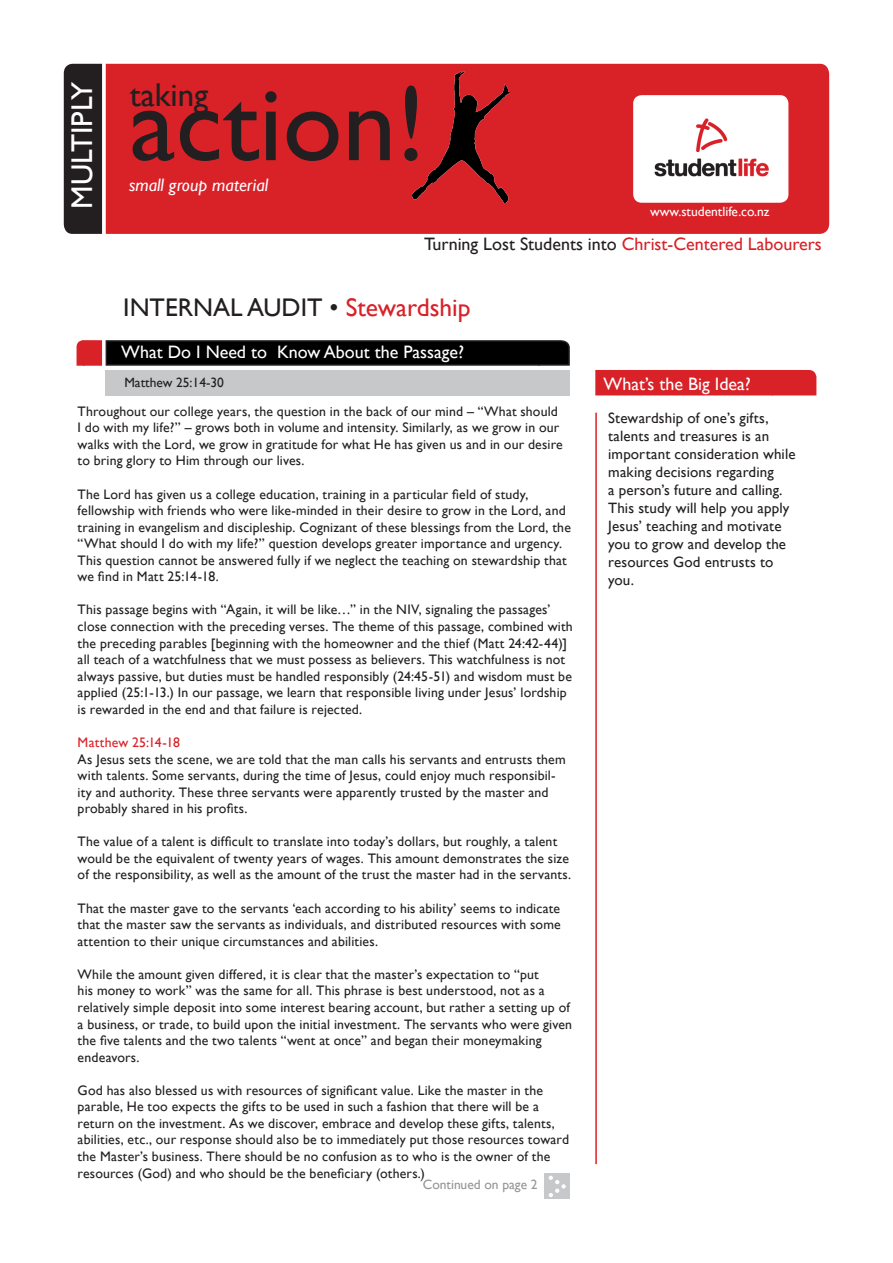
<style>
.page{position:relative;width:893px;height:1263px;background:#fff}
.page>*{position:absolute;margin:0;border:0;box-sizing:border-box;transform-origin:0 0}
.t1{font:108px "Gill Sans";color:#231f20}
.t2{font:33px "Gill Sans";color:#231f20}
.t3{font:30px "Gill Sans";color:#fff}
.t4{font:25.5px "Gill Sans";color:#231f20}
.t5{font:18px "Gill Sans";color:#fff}
.t6{font:18px "Gill Sans";color:#d92128}
.t7{font:italic 18px "Gill Sans";color:#fff}
.Sidebar_text{font:15px/18px "Gill Sans";letter-spacing:.01em;color:#231f20}
.Main_text{font:13.8px/16.5px "Gill Sans";letter-spacing:.01em;color:#231f20}
.Main_subheads{font:13.8px "Gill Sans";letter-spacing:.01em;color:#d92128}
.t8{font:13.5px "Gill Sans";color:#fff}
.t9{font:13.5px "Gill Sans";color:#939598}
.t10{font:13.5px "Gill Sans";color:#231f20}
.s1{color:#231f20}
.s2{color:#d92128}
</style>
<div class="page">
<svg style="left:76px;top:340px;width:494px;height:26px;background:#160c0c"></svg>
<div style="left:106px;top:370px;width:464px;height:25px;background:#c7c8ca"></div>
<hr style="left:595px;top:413px;width:2px;height:751px;background:#d92128">
<div style="left:544px;top:1174px;width:26px;height:25px;background:#c7c8ca"></div>
<svg style="left:549px;top:1176px;width:17px;height:21px"></svg>
<div style="left:595px;top:370px;width:222px;height:26px;background:#d92128"></div>
<div style="left:105px;top:63px;width:725px;height:171px;background:#d92128"></div>
<div style="left:64px;top:64px;width:38px;height:170px;background:#231f20"></div>
<img style="left:413px;top:71px;width:96px;height:131px">
<div style="left:633px;top:95px;width:155px;height:108px;background:#fff;border-radius:9px"></div>
<img style="left:654px;top:118px;width:115px;height:59px">
<p class="t3" style="left:65px;top:209px;width:128px;rotate:-90deg">MULTIPLY</p>
<p class="t2" style="left:130px;top:76px;width:80px">taking</p>
<p class="t1" style="left:130px;top:61px;width:297px">action!</p>
<p class="t7" style="left:129px;top:175px;width:141px">small group material</p>
<p class="t8" style="left:650px;top:203px;width:121px">www.studentlife.co.nz</p>
<p class="t6" style="left:424px;top:233px;width:399px"><span class="s1">Turning Lost Students into</span> Christ-Centered Labourers</p>
<p class="t4" style="left:123px;top:293px;width:349px">INTERNAL AUDIT • <span class="s2">Stewardship</span></p>
<p class="t5" style="left:121px;top:341px;width:344px">What Do I Need to Know About the Passage?</p>
<p class="t10" style="left:124px;top:375px;width:101px">Matthew 25:14-30</p>
<p class="Main_text" style="left:78px;top:403px;width:487px">Throughout our college years, the question in the back of our mind – “What should I do with my life?” – grows both in volume and intensity. Similarly, as we grow in our walks with the Lord, we grow in gratitude for what He has given us and in our desire to bring glory to Him through our lives.</p>
<p class="Main_text" style="left:78px;top:486px;width:495px">The Lord has given us a college education, training in a particular field of study, fellowship with friends who were like-minded in their desire to grow in the Lord, and training in evangelism and discipleship. Cognizant of these blessings from the Lord, the “What should I do with my life?” question develops greater importance and urgency.<br>This question cannot be answered fully if we neglect the teaching on stewardship that we find in Matt 25:14-18.</p>
<p class="Main_text" style="left:78px;top:602px;width:497px">This passage begins with “Again, it will be like…” in the NIV, signaling the passages’ close connection with the preceding verses. The theme of this passage, combined with the preceding parables [beginning with the homeowner and the thief (Matt 24:42-44)] all teach of a watchfulness that we must possess as believers. This watchfulness is not always passive, but duties must be handled responsibly (24:45-51) and wisdom must be applied (25:1-13.) In our passage, we learn that responsible living under Jesus’ lordship is rewarded in the end and that failure is rejected.</p>
<p class="Main_subheads" style="left:78px;top:734px;width:104px">Matthew 25:14-18</p>
<p class="Main_text" style="left:78px;top:751px;width:490px">As Jesus sets the scene, we are told that the man calls his servants and entrusts them with talents. Some servants, during the time of Jesus, could enjoy much responsibil&shy;ity and authority. These three servants were apparently trusted by the master and probably shared in his profits.</p>
<p class="Main_text" style="left:78px;top:834px;width:495px">The value of a talent is difficult to translate into today’s dollars, but roughly, a talent would be the equivalent of twenty years of wages. This amount demonstrates the size of the responsibility, as well as the amount of the trust the master had in the servants.</p>
<p class="Main_text" style="left:78px;top:900px;width:485px;text-align:justify">That the master gave to the servants ‘each according to his ability’ seems to indicate that the master saw the servants as individuals, and distributed resources with some attention to their unique circumstances and abilities.</p>
<p class="Main_text" style="left:78px;top:966px;width:496px">While the amount given differed, it is clear that the master’s expectation to “put<br>his money to work” was the same for all. This phrase is best understood, not as a relatively simple deposit into some interest bearing account, but rather a setting up of a business, or trade, to build upon the initial investment. The servants who were given the five talents and the two talents “went at once” and began their moneymaking endeavors.</p>
<p class="Main_text" style="left:78px;top:1082px;width:493px">God has also blessed us with resources of significant value. Like the master in the parable, He too expects the gifts to be used in such a fashion that there will be a return on the investment. As we discover, embrace and develop these gifts, talents, abilities, etc., our response should also be to immediately put those resources toward the Master’s business. There should be no confusion as to who is the owner of the resources (God) and who should be the beneficiary (others.)</p>
<p class="t9" style="left:423px;top:1177px;width:116px">Continued on page 2</p>
<p class="t5" style="left:604px;top:374px;width:149px">What’s the Big Idea?</p>
<p class="Sidebar_text" style="left:608px;top:409px;width:189px">Stewardship of one’s gifts, talents and treasures is an important consideration while making decisions regarding<br>a person’s future and calling.<br>This study will help you apply<br>Jesus’ teaching and motivate you to grow and develop the resources God entrusts to you.</p>
</div>
